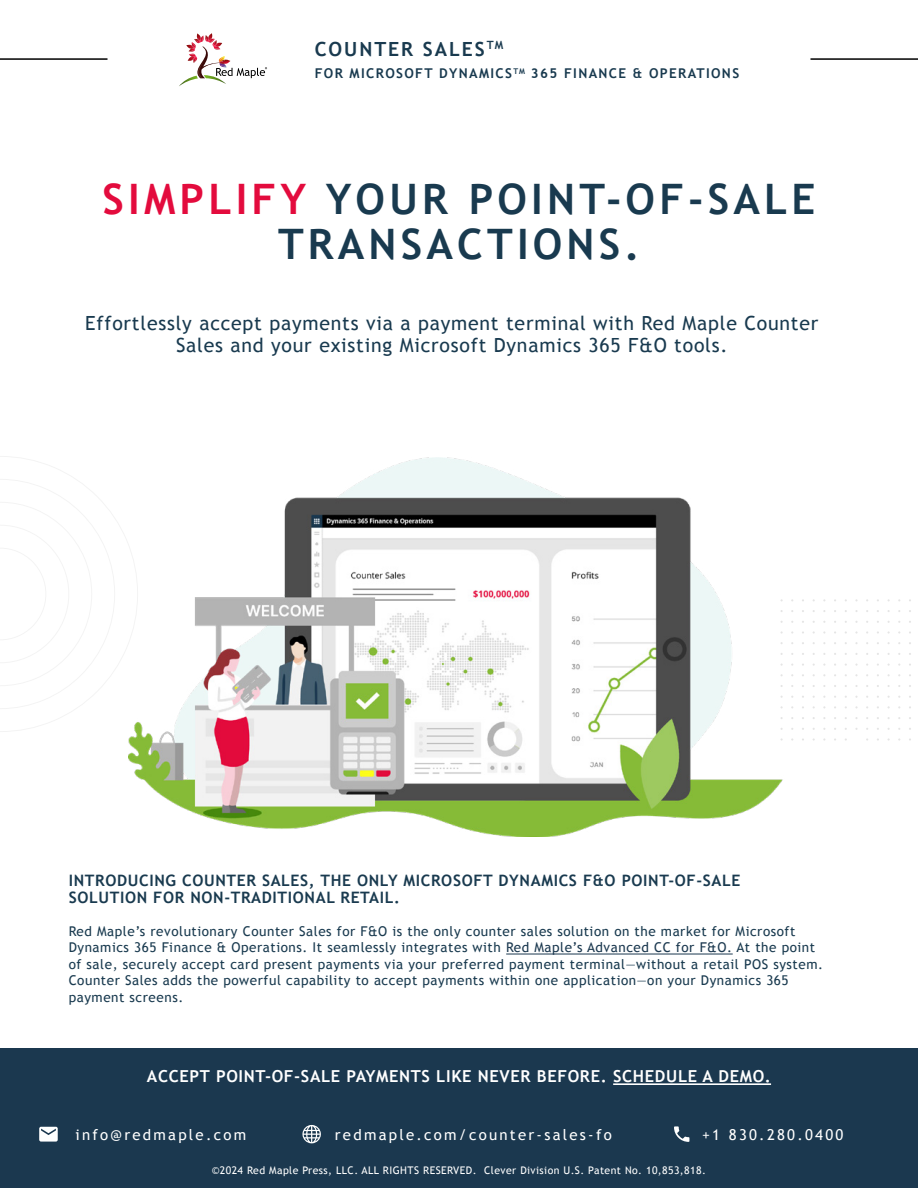
<style>
.page{position:relative;width:918px;height:1188px;background:#fff}
.page>*{position:absolute;margin:0;border:0;box-sizing:border-box;transform-origin:0 0}
.t1{font:700 42px/45px "Trebuchet MS";letter-spacing:.1em;color:#193a4f;text-align:center}
.t2{font:19.5px/22.5px "Trebuchet MS";letter-spacing:.04em;color:#193a4f;text-align:center}
.t3{font:700 19.5px "Trebuchet MS";letter-spacing:.1em;color:#193a4f}
.t4{font:700 16.5px "Trebuchet MS";letter-spacing:.04em;color:#fff}
.t5{font:700 15.75px/16.5px "Trebuchet MS";letter-spacing:.04em;color:#193a4f}
.t6{font:15px "Trebuchet MS";letter-spacing:.15em;color:#fff}
.t7{font:13.5px/16.5px "Trebuchet MS";letter-spacing:.04em;color:#193a4f}
.t8{font:700 13.5px "Trebuchet MS";letter-spacing:.1em;color:#193a4f}
.t9{font:10.5px "Trebuchet MS";letter-spacing:.04em;color:#fff}
.s1{color:#e30b3d}
.s2{color:#1b384f}
</style>
<div class="page">
<div style="left:0;top:1048px;width:918px;height:140px;background:#1b384f"></div>
<hr style="left:613px;top:1083px;width:158px;height:2px;background:#fff">
<svg style="left:39px;top:1127px;width:19px;height:15px"></svg>
<svg style="left:302px;top:1125px;width:19px;height:18px"></svg>
<svg style="left:674px;top:1126px;width:15px;height:16px"></svg>
<hr style="left:506px;top:954px;width:227px;height:1px;background:#1b384f">
<hr style="left:0;top:58px;width:108px;height:2px;background:#000">
<hr style="left:810px;top:58px;width:108px;height:2px;background:#000">
<svg style="left:179px;top:33px;width:88px;height:53px"></svg>
<img style="left:128px;top:458px;width:655px;height:379px">
<svg style="left:0;top:456px;width:138px;height:276px"></svg>
<h2 class="t3" style="left:315px;top:37px;width:190px">COUNTER SALES<sup>TM</sup></h2>
<p class="t8" style="left:315px;top:65px;width:426px">FOR MICROSOFT DYNAMICS<sup>TM</sup> 365 FINANCE &amp; OPERATIONS</p>
<h1 class="t1" style="left:102px;top:177px;width:715px"><span class="s1">SIMPLIFY</span> YOUR POINT-OF-SALE<br>TRANSACTIONS.</h1>
<h2 class="t2" style="left:85px;top:312px;width:735px">Effortlessly accept payments via a payment terminal with Red Maple Counter<br>Sales and your existing Microsoft Dynamics 365 F&amp;O tools.</h2>
<p class="t5" style="left:69px;top:872px;width:673px">INTRODUCING COUNTER SALES, THE ONLY MICROSOFT DYNAMICS F&amp;O POINT-OF-SALE<br>SOLUTION FOR NON-TRADITIONAL RETAIL.</p>
<p class="t7" style="left:69px;top:923px;width:756px">Red Maple’s revolutionary Counter Sales for F&amp;O is the only counter sales solution on the market for Microsoft Dynamics 365 Finance &amp; Operations. It seamlessly integrates with <span class="s2">Red Maple’s Advanced CC for F&amp;O.</span> At the point of sale, securely accept card present payments via your preferred payment terminal—without a retail POS system.<br>Counter Sales adds the powerful capability to accept payments within one application—on your Dynamics 365 payment screens.</p>
<p class="t4" style="left:147px;top:1066px;width:626px">ACCEPT POINT-OF-SALE PAYMENTS LIKE NEVER BEFORE. SCHEDULE A DEMO.</p>
<p class="t6" style="left:76px;top:1126px;width:172px">info@redmaple.com</p>
<p class="t6" style="left:335px;top:1126px;width:278px">redmaple.com/counter-sales-fo</p>
<p class="t6" style="left:702px;top:1126px;width:143px">+1 830.280.0400</p>
<p class="t9" style="left:212px;top:1164px;width:495px">©2024 Red Maple Press, LLC. ALL RIGHTS RESERVED. Clever Division U.S. Patent No. 10,853,818.</p>
</div>
